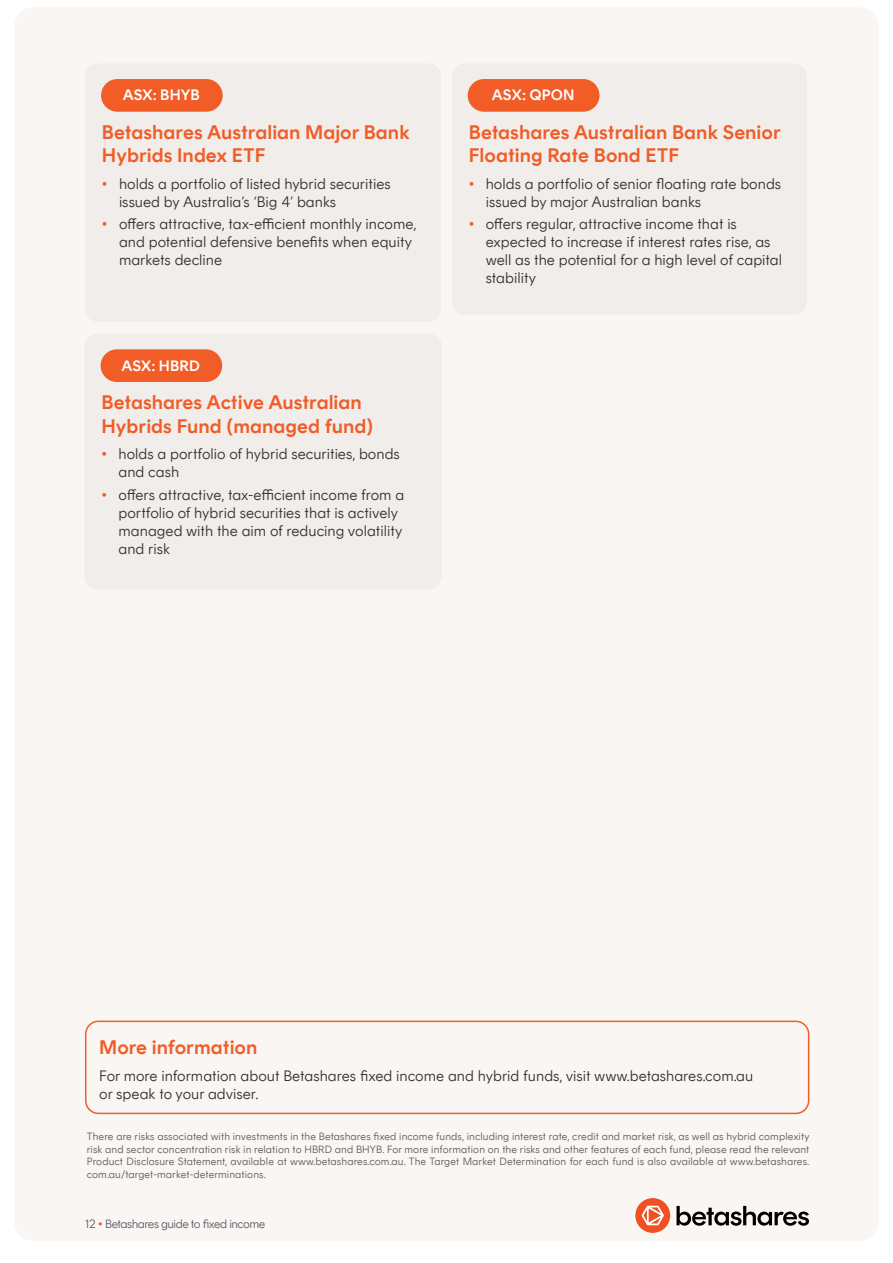
<style>
.page{position:relative;width:893px;height:1263px;background:#fff}
.page>*{position:absolute;margin:0;border:0;box-sizing:border-box;transform-origin:0 0}
.t1{font:600 19.5px/23.4px "Rund Text";color:#f15c27}
.t2{font:300 15px/18px "Rund Text";color:#2e3133}
.t3{font:300 15px/18px "Rund Text";color:#2d3133}
.t4{font:600 15px "Rund Text";color:#fff}
.t5{font:300 12px "Rund Text";letter-spacing:-.04em;color:#5f5964}
.t6{font:300 10.5px/12.6px "Rund Text";letter-spacing:.01em;color:#58595b;text-align:justify}
.s1{color:#f15c27}
.s2{color:#f05024}
</style>
<div class="page">
<div style="left:14px;top:7px;width:864px;height:1234px;background:#f9f6f4;border-radius:18px"></div>
<div style="left:452px;top:64px;width:355px;height:251px;background:#f0edeb;border-radius:13px"></div>
<div style="left:468px;top:79px;width:131px;height:33px;background:#f15c27;border-radius:16px"></div>
<div style="left:85px;top:64px;width:356px;height:258px;background:#f0edeb;border-radius:13px"></div>
<div style="left:101px;top:79px;width:122px;height:33px;background:#f15c27;border-radius:16px"></div>
<div style="left:85px;top:334px;width:357px;height:255px;background:#f0edeb;border-radius:13px"></div>
<div style="left:101px;top:349px;width:121px;height:33px;background:#f15c27;border-radius:16px"></div>
<div style="left:85px;top:1020px;width:724px;height:94px;border:2px solid #f15c27;border-radius:13px"></div>
<div style="left:635px;top:1198px;width:35px;height:35px;background:#f05024;border-radius:50%"></div>
<svg style="left:642px;top:1206px;width:22px;height:19px"></svg>
<svg style="left:676px;top:1206px;width:133px;height:20px"></svg>
<p class="t4" style="left:123px;top:86px;width:78px">ASX: BHYB</p>
<h1 class="t1" style="left:102px;top:121px;width:309px">Betashares Australian Major Bank<br>Hybrids Index ETF</h1>
<p class="t2" style="left:119px;top:175px;width:273px;text-indent:-17px"><span class="s1">•</span> holds a portfolio of listed hybrid securities issued by Australia’s ‘Big 4’ banks</p>
<p class="t2" style="left:119px;top:215px;width:299px;text-indent:-17px"><span class="s1">•</span> offers attractive, tax-efficient monthly income, and potential defensive benefits when equity markets decline</p>
<p class="t4" style="left:122px;top:357px;width:80px">ASX: HBRD</p>
<h1 class="t1" style="left:102px;top:391px;width:273px">Betashares Active Australian<br>Hybrids Fund (managed fund)</h1>
<p class="t2" style="left:119px;top:445px;width:283px;text-indent:-17px"><span class="s1">•</span> holds a portfolio of hybrid securities, bonds and cash</p>
<p class="t2" style="left:119px;top:485px;width:287px;text-indent:-17px"><span class="s1">•</span> offers attractive, tax-efficient income from a portfolio of hybrid securities that is actively managed with the aim of reducing volatility and risk</p>
<p class="t4" style="left:492px;top:86px;width:84px">ASX: QPON</p>
<h1 class="t1" style="left:469px;top:121px;width:314px">Betashares Australian Bank Senior<br>Floating Rate Bond ETF</h1>
<p class="t2" style="left:486px;top:175px;width:297px;text-indent:-17px"><span class="s1">•</span> holds a portfolio of senior floating rate bonds issued by major Australian banks</p>
<p class="t2" style="left:486px;top:215px;width:298px;text-indent:-17px"><span class="s1">•</span> offers regular, attractive income that is expected to increase if interest rates rise, as well as the potential for a high level of capital stability</p>
<h1 class="t1" style="left:99px;top:1036px;width:160px">More information</h1>
<p class="t3" style="left:99px;top:1067px;width:656px">For more information about Betashares fixed income and hybrid funds, visit www.betashares.com.au or speak to your adviser.</p>
<p class="t6" style="left:87px;top:1130px;width:724px">There are risks associated with investments in the Betashares fixed income funds, including interest rate, credit and market risk, as well as hybrid complexity risk and sector concentration risk in relation to HBRD and BHYB. For more information on the risks and other features of each fund, please read the relevant Product Disclosure Statement, available at www.betashares.com.au. The Target Market Determination for each fund is also available at www.betashares. com.au/target-market-determinations.</p>
<p class="t5" style="left:85px;top:1217px;width:182px">12 <span class="s2">•</span> Betashares guide to fixed income</p>
</div>
